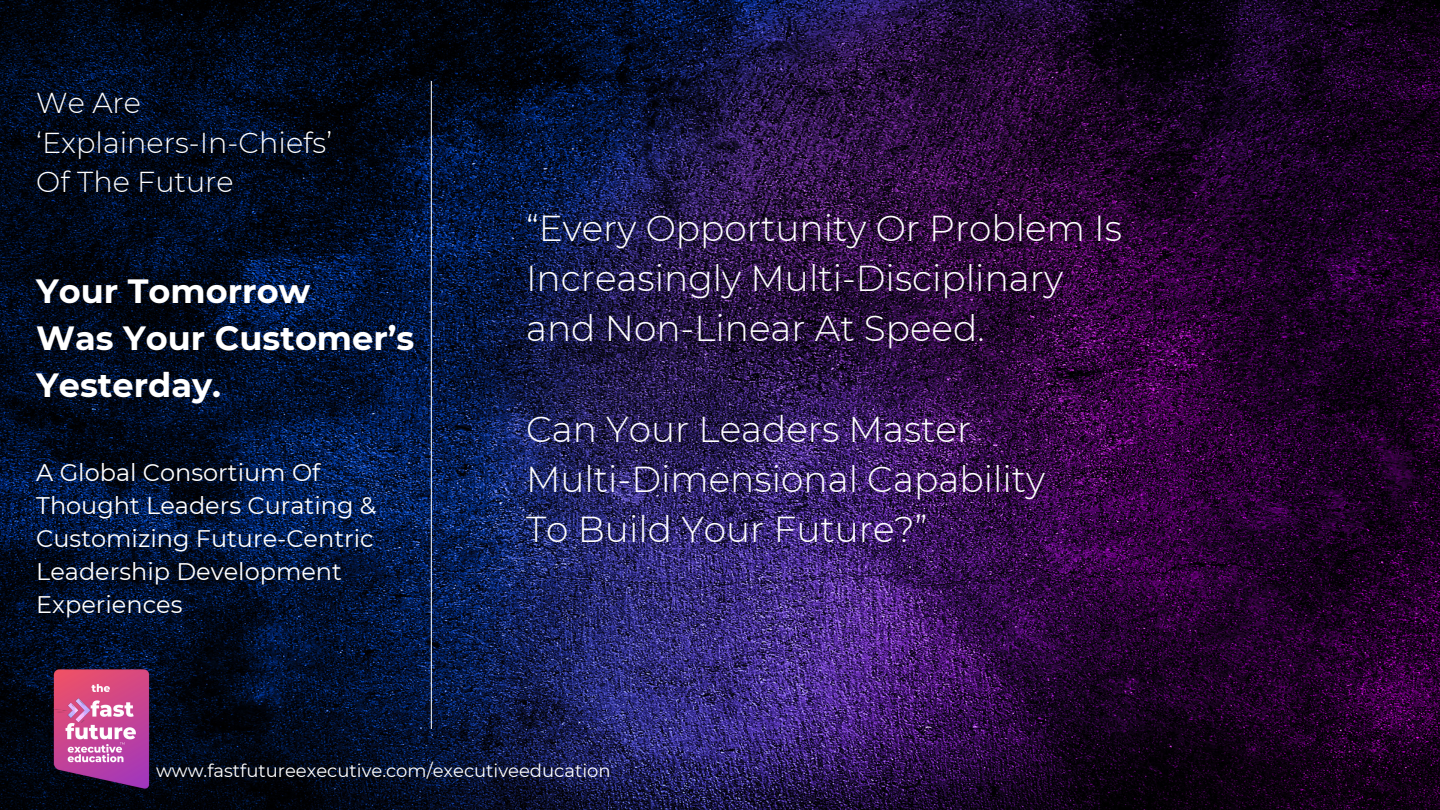
<style>
.page{position:relative;width:1440px;height:810px;background:#fff}
.page>*{position:absolute;margin:0;border:0;box-sizing:border-box;transform-origin:0 0}
.t1{font:300 36px/50.2px "Montserrat";color:#fff}
.t2{font:700 33.6px "Montserrat";color:#fff}
.t3{font:300 28.7px "Montserrat";color:#fff}
.t4{font:24px/33px "Montserrat";color:#fff}
.t5{font:18px "Montserrat";color:#fff}
</style>
<div class="page">
<img style="left:0;top:0;width:1440px;height:810px">
<hr style="left:431px;top:81px;width:1px;height:648px;background:#fff">
<img style="left:36px;top:664px;width:131px;height:130px">
<p class="t3" style="left:36px;top:85px;width:106px">We Are</p>
<p class="t3" style="left:36px;top:125px;width:297px">‘Explainers-In-Chiefs’</p>
<p class="t3" style="left:36px;top:164px;width:199px">Of The Future</p>
<p class="t2" style="left:36px;top:270px;width:275px">Your Tomorrow</p>
<p class="t2" style="left:36px;top:317px;width:380px">Was Your Customer’s</p>
<p class="t2" style="left:36px;top:364px;width:186px">Yesterday.</p>
<p class="t4" style="left:36px;top:456px;width:286px">A Global Consortium Of</p>
<p class="t4" style="left:36px;top:489px;width:341px">Thought Leaders Curating &amp;<br>Customizing Future-Centric<br>Leadership Development<br>Experiences</p>
<p class="t1" style="left:526px;top:203px;width:598px">“Every Opportunity Or Problem Is<br>Increasingly Multi-Disciplinary</p>
<p class="t1" style="left:526px;top:303px;width:460px">and Non-Linear At Speed.</p>
<p class="t1" style="left:526px;top:404px;width:447px">Can Your Leaders Master</p>
<p class="t1" style="left:526px;top:454px;width:521px">Multi-Dimensional Capability</p>
<p class="t1" style="left:526px;top:504px;width:403px">To Build Your Future?”</p>
<p class="t5" style="left:156px;top:760px;width:456px">www.fastfutureexecutive.com/executiveeducation</p>
</div>
